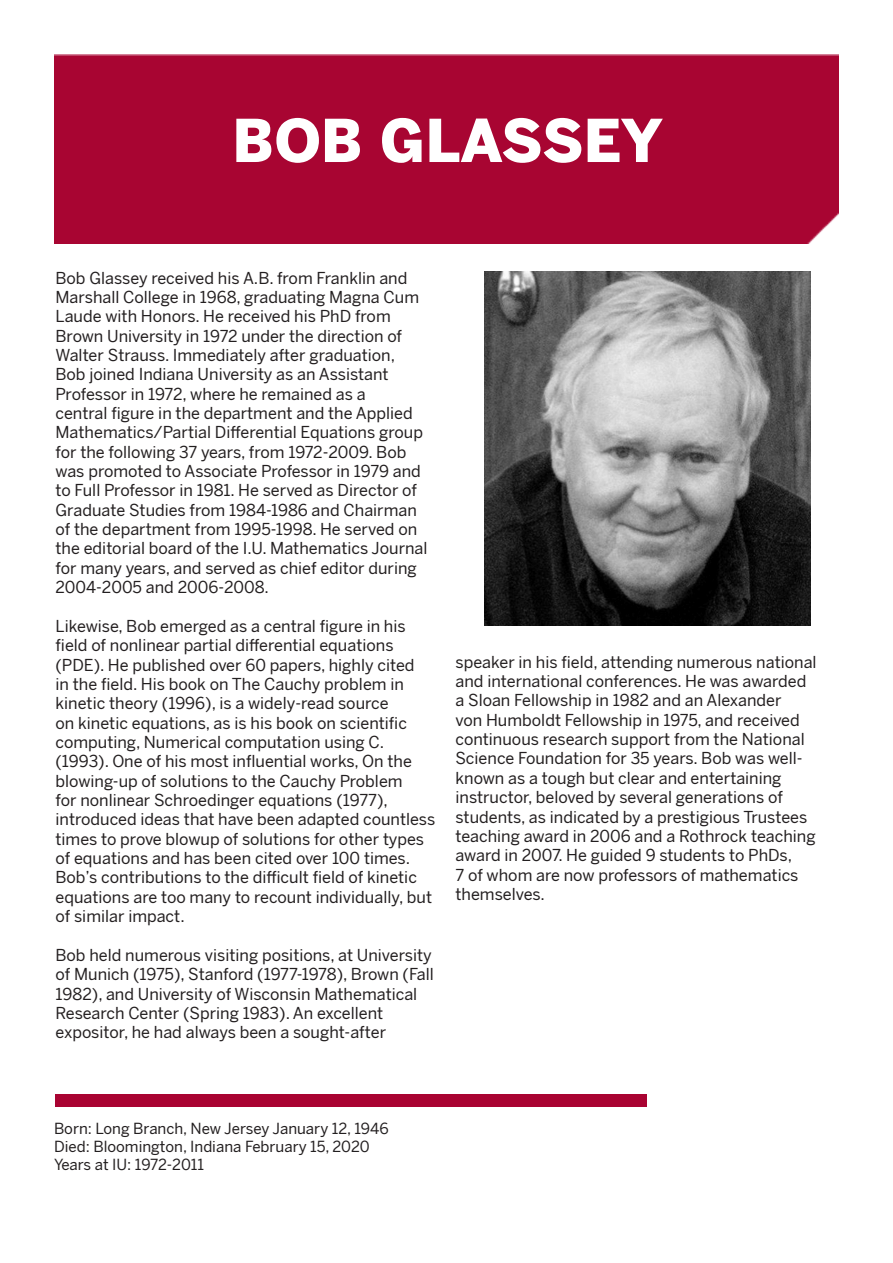
<style>
.page{position:relative;width:893px;height:1263px;background:#fff}
.page>*{position:absolute;margin:0;border:0;box-sizing:border-box;transform-origin:0 0}
.t1{font:900 58.5px "Benton Sans";color:#fff}
.t2{font:16.2px/19.4px "Benton Sans";color:#231f20}
.t3{font:15px "Benton Sans";color:#231f20}
</style>
<div class="page">
<div style="left:54px;top:54px;width:785px;height:189px;background:#a80532"></div>
<img style="left:484px;top:272px;width:326px;height:354px">
<div style="left:56px;top:1094px;width:591px;height:13px;background:#a90332"></div>
<p class="t1" style="left:232px;top:103px;width:432px">BOB GLASSEY</p>
<p class="t2" style="left:56px;top:268px;width:374px">Bob Glassey received his A.B. from Franklin and Marshall College in 1968, graduating Magna Cum Laude with Honors. He received his PhD from Brown University in 1972 under the direction of Walter Strauss. Immediately after graduation, Bob joined Indiana University as an Assistant Professor in 1972, where he remained as a<br>central figure in the department and the Applied Mathematics/Partial Differential Equations group for the following 37 years, from 1972-2009. Bob was promoted to Associate Professor in 1979 and to Full Professor in 1981. He served as Director of Graduate Studies from 1984-1986 and Chairman of the department from 1995-1998. He served on the editorial board of the I.U. Mathematics Journal for many years, and served as chief editor during 2004-2005 and 2006-2008.</p>
<p class="t2" style="left:56px;top:616px;width:381px">Likewise, Bob emerged as a central figure in his field of nonlinear partial differential equations (PDE). He published over 60 papers, highly cited<br>in the field. His book on The Cauchy problem in kinetic theory (1996), is a widely-read source<br>on kinetic equations, as is his book on scientific computing, Numerical computation using C. (1993). One of his most influential works, On the blowing-up of solutions to the Cauchy Problem<br>for nonlinear Schroedinger equations (1977), introduced ideas that have been adapted countless times to prove blowup of solutions for other types of equations and has been cited over 100 times.<br>Bob’s contributions to the difficult field of kinetic equations are too many to recount individually, but of similar impact.</p>
<p class="t2" style="left:56px;top:945px;width:380px">Bob held numerous visiting positions, at University of Munich (1975), Stanford (1977-1978), Brown (Fall 1982), and University of Wisconsin Mathematical Research Center (Spring 1983). An excellent expositor, he had always been a sought-after</p>
<p class="t2" style="left:455px;top:652px;width:363px">speaker in his field, attending numerous national and international conferences. He was awarded a Sloan Fellowship in 1982 and an Alexander<br>von Humboldt Fellowship in 1975, and received continuous research support from the National Science Foundation for 35 years. Bob was well&shy;known as a tough but clear and entertaining instructor, beloved by several generations of students, as indicated by a prestigious Trustees teaching award in 2006 and a Rothrock teaching award in 2007. He guided 9 students to PhDs,<br>7 of whom are now professors of mathematics themselves.</p>
<p class="t3" style="left:54px;top:1120px;width:336px">Born: Long Branch, New Jersey January 12, 1946</p>
<p class="t3" style="left:54px;top:1138px;width:317px">Died: Bloomington, Indiana February 15, 2020</p>
<p class="t3" style="left:54px;top:1156px;width:152px">Years at IU: 1972-2011</p>
</div>
